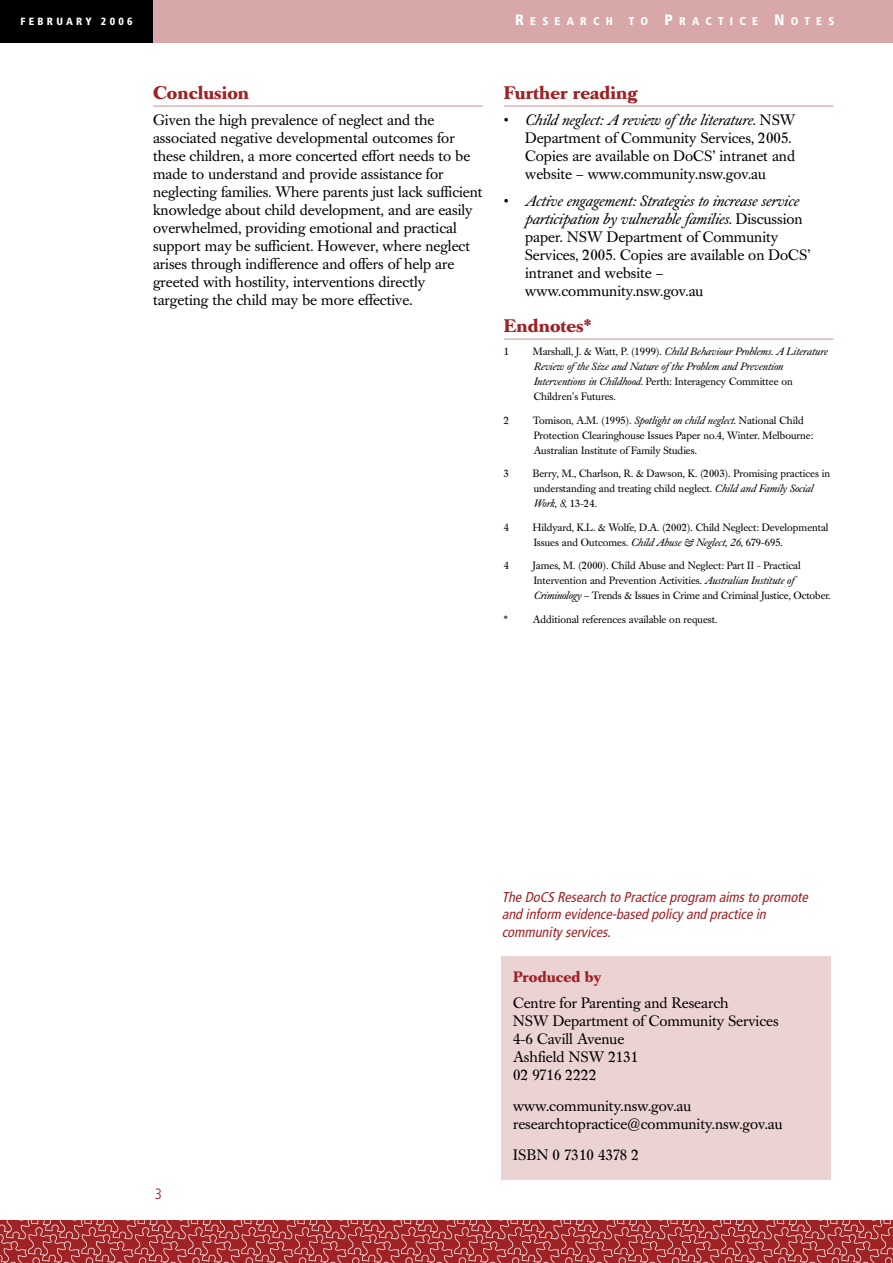
<style>
.page{position:relative;width:893px;height:1263px;background:#fff}
.page>*{position:absolute;margin:0;border:0;box-sizing:border-box;transform-origin:0 0}
.t1{font:700 18px "Caslon Book BE";color:#9e2225}
.t2{font:15px/18px "Caslon Book BE";color:#000}
.t3{font:700 15px "Caslon Book BE";color:#9e2225}
.t4{font:300 condensed 15px "Frutiger";color:#9e2225}
.t5{font:italic condensed 14.25px/17.1px "Frutiger";color:#9e2225}
.t6{font:900 condensed 11.25px "Frutiger";letter-spacing:.555em;color:#fff}
.t7{font:10.5px/15px "Caslon Book BE";color:#000}
.t8{font:italic 10.5px/15px "Caslon Book BE";color:#000}
.t9{font:900 condensed 10.5px "Frutiger";letter-spacing:.31em;color:#fff}
.s1{font-size:15px}
.s2{font-style:italic}
.s3{font-style:normal}
</style>
<div class="page">
<hr style="left:153px;top:106px;width:330px;height:1px;background:#cf9192">
<hr style="left:504px;top:106px;width:329px;height:1px;background:#cf9192">
<hr style="left:504px;top:339px;width:329px;height:1px;background:#cf9192">
<div style="left:502px;top:956px;width:329px;height:223px;background:#ecd3d3"></div>
<div style="left:0;top:0;width:153px;height:43px;background:#000"></div>
<img style="left:0;top:1220px;width:893px;height:43px">
<div style="left:153px;top:0;width:740px;height:43px;background:#d8a7a8"></div>
<p class="t9" style="left:20px;top:17px;width:114px">FEBRUARY 2006</p>
<p class="t6" style="left:515px;top:17px;width:99px"><span class="s1">R</span>ESEARCH</p>
<p class="t6" style="left:629px;top:17px;width:207px">TO <span class="s1">P</span>RACTICE <span class="s1">N</span>OTES</p>
<p class="t1" style="left:153px;top:85px;width:98px">Conclusion</p>
<p class="t2" style="left:153px;top:113px;width:331px">Given the high prevalence of neglect and the associated negative developmental outcomes for these children, a more concerted effort needs to be made to understand and provide assistance for neglecting families. Where parents just lack sufficient knowledge about child development, and are easily overwhelmed, providing emotional and practical support may be sufficient. However, where neglect arises through indifference and offers of help are greeted with hostility, interventions directly targeting the child may be more effective.</p>
<p class="t1" style="left:504px;top:85px;width:135px">Further reading</p>
<p class="t2" style="left:525px;top:113px;width:272px;text-indent:-21px">• <span class="s2">Child neglect: A review ofthe literature.</span> NSW Department of Community Services, 2005.<br>Copies are available on DoCS’ intranet and website – www.community.nsw.gov.au</p>
<p class="t2" style="left:525px;top:193px;width:287px;text-indent:-21px">• <span class="s2">Active engagement: Strategies to increase service participation by vulnerable families.</span> Discussion paper. NSW Department of Community Services, 2005. Copies are available on DoCS’ intranet and website – www.community.nsw.gov.au</p>
<p class="t1" style="left:504px;top:318px;width:89px">Endnotes*</p>
<p class="t7" style="left:504px;top:345px;width:7px">1</p>
<p class="t8" style="left:533px;top:345px;width:296px"><span class="s3">Marshall, J. &amp; Watt, P. (1999).</span> Child Behaviour Problems. A Literature Review ofthe Size and Nature ofthe Problem and Prevention Interventions in Childhood. <span class="s3">Perth: Interagency Committee on Children's Futures.</span></p>
<p class="t7" style="left:504px;top:414px;width:7px">2</p>
<p class="t7" style="left:533px;top:414px;width:282px">Tomison, A.M. (1995). <span class="s2">Spotlight on child neglect.</span> National Child<br>Protection Clearinghouse Issues Paper no.4, Winter. Melbourne:<br>Australian Institute of Family Studies.</p>
<p class="t7" style="left:504px;top:467px;width:7px">3</p>
<p class="t7" style="left:533px;top:467px;width:299px">Berry, M., Charlson, R. &amp; Dawson, K. (2003). Promising practices in understanding and treating child neglect. <span class="s2">Child and Family Social<br>Work, 8</span>, 13-24.</p>
<p class="t7" style="left:504px;top:521px;width:7px">4</p>
<p class="t7" style="left:533px;top:521px;width:297px">Hildyard, K.L. &amp; Wolfe, D.A. (2002). Child Neglect: Developmental<br>Issues and Outcomes. <span class="s2">Child Abuse &amp; Neglect, 26,</span> 679-695.</p>
<p class="t7" style="left:504px;top:559px;width:7px">4</p>
<p class="t7" style="left:533px;top:559px;width:299px">James, M. (2000). Child Abuse and Neglect: Part II - Practical<br>Intervention and Prevention Activities. <span class="s2">Australian Institute of<br>Criminology</span> – Trends &amp; Issues in Crime and Criminal Justice, October.</p>
<p class="t7" style="left:504px;top:613px;width:215px">* Additional references available on request.</p>
<p class="t4" style="left:155px;top:1187px;width:9px">3</p>
<p class="t5" style="left:502px;top:890px;width:310px">The DoCS Research to Practice program aimsto promote and inform evidence-based policy and practice in community services.</p>
<p class="t3" style="left:513px;top:970px;width:90px">Produced by</p>
<p class="t2" style="left:513px;top:995px;width:267px">Centre for Parenting and Research<br>NSW Department of Community Services<br>4-6 Cavill Avenue<br>Ashfield NSW 2131<br>02 9716 2222</p>
<p class="t2" style="left:513px;top:1098px;width:271px">www.community.nsw.gov.au researchtopractice@community.nsw.gov.au</p>
<p class="t2" style="left:513px;top:1147px;width:127px">ISBN 0 7310 4378 2</p>
</div>
